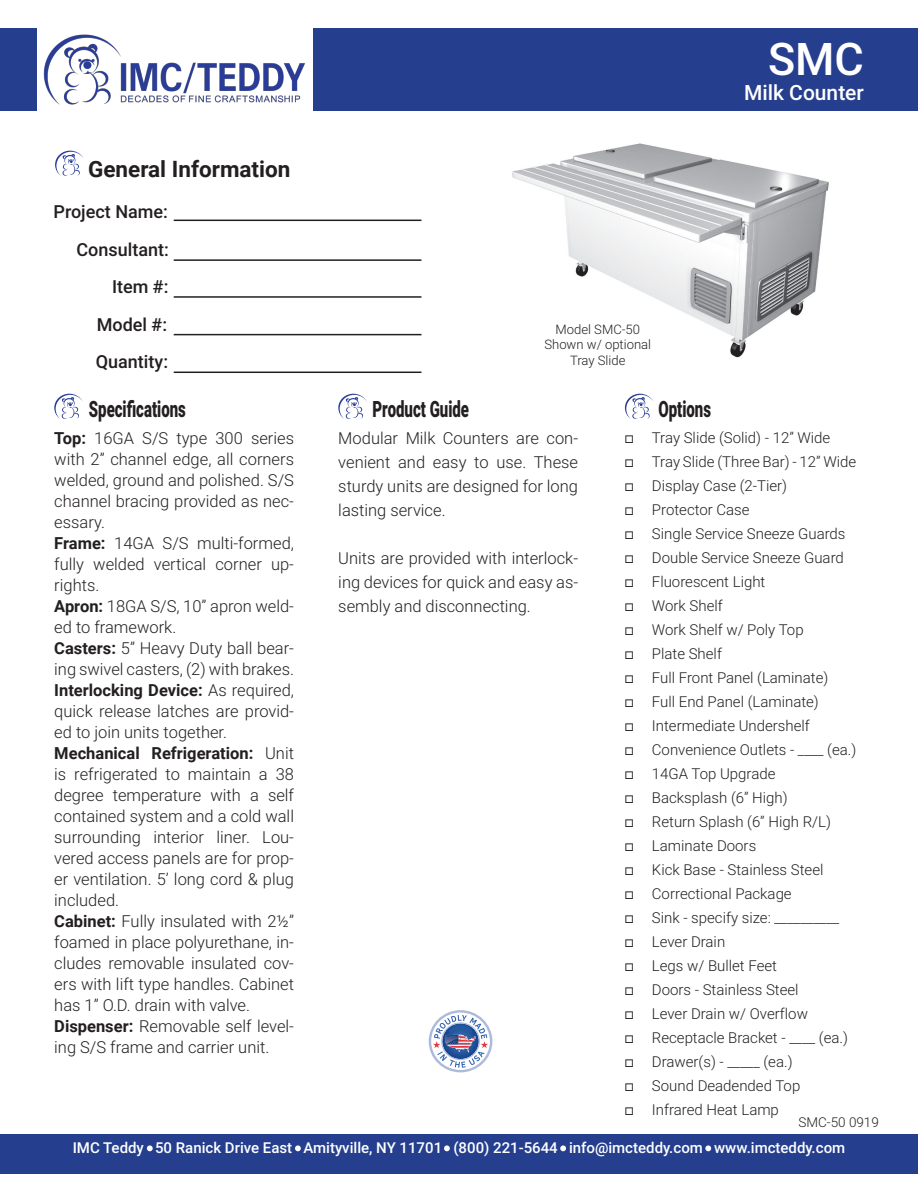
<style>
.page{position:relative;width:918px;height:1188px;background:#fff}
.page>*{position:absolute;margin:0;border:0;box-sizing:border-box;transform-origin:0 0}
.t1{font:500 45px "Roboto";color:#fff}
.t2{font:900 22.5px "Roboto";color:#231f20;scale:.67 1}
.t3{font:700 22.5px "Roboto";color:#231f20}
.t4{font:500 21px "Roboto";color:#fff}
.t5{font:500 18px "Roboto";color:#231f20}
.t6{font:300 16.5px/21px "Roboto";color:#231f20;text-align:justify}
.t7{font:300 15px "Roboto";color:#231f20}
.t8{font:500 15px "Roboto";color:#fff}
.t9{font:300 13.5px "Roboto";color:#231f20}
.t10{font:300 13.05px/15.8px "Roboto";color:#231f20;text-align:center}
.s1{font-weight:700}
.s2{font-family:"Lato";font-weight:500}
</style>
<div class="page">
<div style="left:313px;top:28px;width:605px;height:83px;background:#253f8e"></div>
<div style="left:0;top:1134px;width:918px;height:40px;background:#253f8e"></div>
<img style="left:43px;top:34px;width:262px;height:71px">
<div style="left:0;top:28px;width:37px;height:83px;background:#253f8e"></div>
<svg style="left:429px;top:1010px;width:63px;height:62px"></svg>
<img style="left:445px;top:1024px;width:16px;height:21px">
<img style="left:461px;top:1024px;width:11px;height:16px">
<svg style="left:147px;top:1145px;width:6px;height:6px"></svg>
<svg style="left:295px;top:1145px;width:6px;height:6px"></svg>
<svg style="left:444px;top:1145px;width:6px;height:6px"></svg>
<svg style="left:560px;top:1145px;width:6px;height:6px"></svg>
<svg style="left:705px;top:1145px;width:6px;height:6px"></svg>
<svg style="left:55px;top:151px;width:28px;height:25px"></svg>
<hr style="left:174px;top:220px;width:247px;height:1px;background:#231f20">
<hr style="left:174px;top:259px;width:247px;height:2px;background:#231f20">
<hr style="left:174px;top:296px;width:247px;height:2px;background:#231f20">
<hr style="left:174px;top:334px;width:247px;height:1px;background:#231f20">
<hr style="left:174px;top:372px;width:247px;height:1px;background:#231f20">
<img style="left:512px;top:143px;width:317px;height:215px">
<svg style="left:54px;top:394px;width:29px;height:25px"></svg>
<svg style="left:338px;top:394px;width:29px;height:25px"></svg>
<svg style="left:625px;top:394px;width:28px;height:25px"></svg>
<p class="t3" style="left:88px;top:153px;width:204px">General Information</p>
<p class="t5" style="left:54px;top:199px;width:116px">Project Name:</p>
<p class="t5" style="left:76px;top:237px;width:94px">Consultant:</p>
<p class="t5" style="left:112px;top:274px;width:58px">Item #:</p>
<p class="t5" style="left:97px;top:312px;width:72px">Model #:</p>
<p class="t5" style="left:96px;top:349px;width:74px">Quantity:</p>
<p class="t10" style="left:556px;top:321px;width:86px">Model SMC-50</p>
<p class="t10" style="left:544px;top:336px;width:108px">Shown w/ optional<br>Tray Slide</p>
<p class="t1" style="left:768px;top:27px;width:97px">SMC</p>
<p class="t4" style="left:744px;top:78px;width:121px">Milk Counter</p>
<p class="t2" style="left:89px;top:393px;width:146px">Specifications</p>
<p class="t2" style="left:373px;top:393px;width:146px">Product Guide</p>
<p class="t2" style="left:658px;top:393px;width:80px">Options</p>
<p class="t6" style="left:54px;top:427px;width:241px"><span class="s1">Top:</span> 16GA S/S type 300 series with 2” channel edge, all corners welded, ground and polished. S/S channel bracing provided as nec&shy;essary.</p>
<p class="t6" style="left:54px;top:532px;width:241px"><span class="s1">Frame:</span> 14GA S/S multi-formed, fully welded vertical corner up&shy;rights.</p>
<p class="t6" style="left:54px;top:595px;width:241px"><span class="s1">Apron:</span> 18GA S/S, 10” apron weld&shy;ed to framework.</p>
<p class="t6" style="left:54px;top:637px;width:241px"><span class="s1">Casters:</span> 5” Heavy Duty ball bear&shy;ing swivel casters, (2) with brakes.</p>
<p class="t6" style="left:54px;top:679px;width:241px"><span class="s1">Interlocking Device:</span> As required, quick release latches are provid&shy;ed to join units together.</p>
<p class="t6" style="left:54px;top:742px;width:241px"><span class="s1">Mechanical Refrigeration:</span> Unit is refrigerated to maintain a 38 degree temperature with a self contained system and a cold wall surrounding interior liner. Lou&shy;vered access panels are for prop&shy;er ventilation. 5’ long cord &amp; plug included.</p>
<p class="t6" style="left:54px;top:910px;width:241px"><span class="s1">Cabinet:</span> Fully insulated with 2½” foamed in place polyurethane, in&shy;cludes removable insulated cov&shy;ers with lift type handles. Cabinet has 1” O.D. drain with valve.</p>
<p class="t6" style="left:54px;top:1015px;width:241px"><span class="s1">Dispenser:</span> Removable self level&shy;ing S/S frame and carrier unit.</p>
<p class="t7" style="left:625px;top:427px;width:207px"><span class="s2">□</span> Tray Slide (Solid) - 12” Wide</p>
<p class="t7" style="left:625px;top:451px;width:233px"><span class="s2">□</span> Tray Slide (Three Bar) - 12” Wide</p>
<p class="t7" style="left:625px;top:475px;width:164px"><span class="s2">□</span> Display Case (2-Tier)</p>
<p class="t7" style="left:625px;top:499px;width:126px"><span class="s2">□</span> Protector Case</p>
<p class="t7" style="left:625px;top:523px;width:222px"><span class="s2">□</span> Single Service Sneeze Guards</p>
<p class="t7" style="left:625px;top:547px;width:221px"><span class="s2">□</span> Double Service Sneeze Guard</p>
<p class="t7" style="left:625px;top:571px;width:142px"><span class="s2">□</span> Fluorescent Light</p>
<p class="t7" style="left:625px;top:595px;width:99px"><span class="s2">□</span> Work Shelf</p>
<p class="t7" style="left:625px;top:619px;width:180px"><span class="s2">□</span> Work Shelf w/ Poly Top</p>
<p class="t7" style="left:625px;top:643px;width:99px"><span class="s2">□</span> Plate Shelf</p>
<p class="t7" style="left:625px;top:667px;width:205px"><span class="s2">□</span> Full Front Panel (Laminate)</p>
<p class="t7" style="left:625px;top:691px;width:195px"><span class="s2">□</span> Full End Panel (Laminate)</p>
<p class="t7" style="left:625px;top:715px;width:186px"><span class="s2">□</span> Intermediate Undershelf</p>
<p class="t7" style="left:625px;top:739px;width:233px"><span class="s2">□</span> Convenience Outlets - ____ (ea.)</p>
<p class="t7" style="left:625px;top:763px;width:152px"><span class="s2">□</span> 14GA Top Upgrade</p>
<p class="t7" style="left:625px;top:787px;width:164px"><span class="s2">□</span> Backsplash (6” High)</p>
<p class="t7" style="left:625px;top:811px;width:208px"><span class="s2">□</span> Return Splash (6” High R/L)</p>
<p class="t7" style="left:625px;top:835px;width:133px"><span class="s2">□</span> Laminate Doors</p>
<p class="t7" style="left:625px;top:859px;width:200px"><span class="s2">□</span> Kick Base - Stainless Steel</p>
<p class="t7" style="left:625px;top:883px;width:168px"><span class="s2">□</span> Correctional Package</p>
<p class="t7" style="left:625px;top:907px;width:216px"><span class="s2">□</span> Sink - specify size: __________</p>
<p class="t7" style="left:625px;top:931px;width:102px"><span class="s2">□</span> Lever Drain</p>
<p class="t7" style="left:625px;top:955px;width:154px"><span class="s2">□</span> Legs w/ Bullet Feet</p>
<p class="t7" style="left:625px;top:979px;width:175px"><span class="s2">□</span> Doors - Stainless Steel</p>
<p class="t7" style="left:625px;top:1003px;width:185px"><span class="s2">□</span> Lever Drain w/ Overflow</p>
<p class="t7" style="left:625px;top:1027px;width:225px"><span class="s2">□</span> Receptacle Bracket - ____ (ea.)</p>
<p class="t7" style="left:625px;top:1051px;width:169px"><span class="s2">□</span> Drawer(s) - _____ (ea.)</p>
<p class="t7" style="left:625px;top:1075px;width:177px"><span class="s2">□</span> Sound Deadended Top</p>
<p class="t7" style="left:625px;top:1099px;width:156px"><span class="s2">□</span> Infrared Heat Lamp</p>
<p class="t6" style="left:338px;top:426px;width:241px;line-height:24px">Modular Milk Counters are con&shy;venient and easy to use. These sturdy units are designed for long lasting service.</p>
<p class="t6" style="left:338px;top:546px;width:241px;line-height:24px">Units are provided with interlock&shy;ing devices for quick and easy as&shy;sembly and disconnecting.</p>
<p class="t9" style="left:798px;top:1113px;width:82px">SMC-50 0919</p>
<p class="t8" style="left:73px;top:1137px;width:774px">IMC Teddy 50 Ranick Drive East Amityville, NY 11701 (800) 221-5644 info@imcteddy.com www.imcteddy.com</p>
</div>
